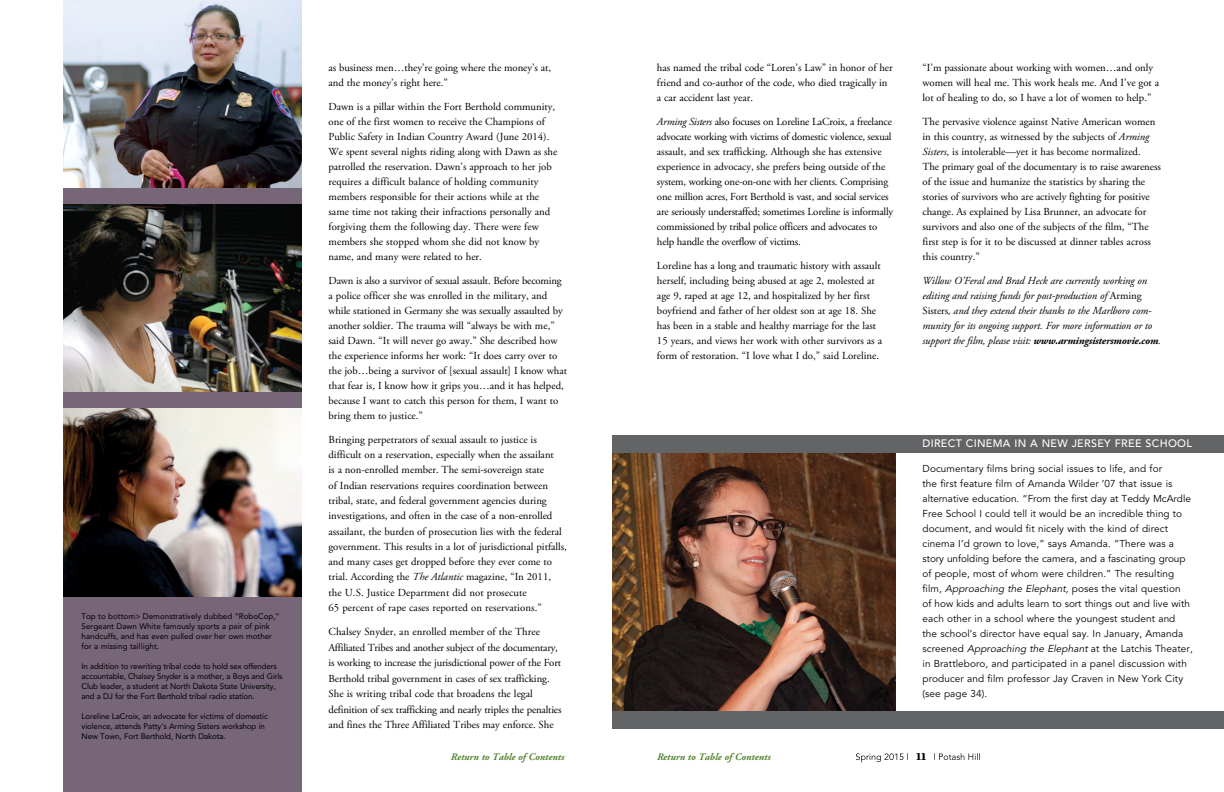
<style>
.page{position:relative;width:1224px;height:792px;background:#fff}
.page>*{position:absolute;margin:0;border:0;box-sizing:border-box;transform-origin:0 0}
.t1{font:700 11px "Chronicle Text G1";color:#000}
.t2{font:10.8px/15px "Adobe Garamond Pro";color:#000}
.t3{font:italic 10.8px/15px "Adobe Garamond Pro";letter-spacing:-.005em;color:#000}
.t4{font:500 10.8px "Avenir";letter-spacing:.03em;color:#fff}
.t5{font:10px/15px "Avenir";letter-spacing:.01em;color:#000}
.t6{font:italic 700 10px "Adobe Garamond Pro";color:#558530}
.t7{font:8px/10px "Avenir";letter-spacing:-.015em;color:#000}
.s1{font-style:italic}
.s2{font-style:normal}
.s3{font-weight:700}
</style>
<div class="page">
<svg style="left:856px;top:753px;width:124px;height:10px"></svg>
<div style="left:63px;top:0;width:239px;height:792px;background:#776578"></div>
<img style="left:612px;top:453px;width:284px;height:258px">
<div style="left:612px;top:435px;width:612px;height:18px;background:#636466"></div>
<div style="left:612px;top:711px;width:612px;height:18px;background:#636466"></div>
<img style="left:63px;top:0;width:239px;height:187px">
<img style="left:63px;top:204px;width:239px;height:188px">
<img style="left:63px;top:409px;width:239px;height:187px">
<p class="t7" style="left:82px;top:611px;width:200px">Top to bottom&gt; Demonstratively dubbed “RoboCop,” Sergeant Dawn White famously sports a pair of pink handcuffs, and has even pulled over her own mother for a missing taillight.</p>
<p class="t7" style="left:82px;top:661px;width:203px">In addition to rewriting tribal code to hold sex offenders accountable, Chalsey Snyder is a mother, a Boys and Girls Club leader, a student at North Dakota State University, and a DJ for the Fort Berthold tribal radio station.</p>
<p class="t7" style="left:82px;top:711px;width:188px">Loreline LaCroix, an advocate for victims of domestic violence, attends Patty’s Arming Sisters workshop in<br>New Town, Fort Berthold, North Dakota.</p>
<p class="t2" style="left:328px;top:60px;width:224px">as business men…they’re going where the money’s at, and the money’s right here.”</p>
<p class="t2" style="left:328px;top:99px;width:230px">Dawn is a pillar within the Fort Berthold community, one of the first women to receive the Champions of Public Safety in Indian Country Award (June 2014).<br>We spent several nights riding along with Dawn as she patrolled the reservation. Dawn’s approach to her job requires a difficult balance of holding community members responsible for their actions while at the same time not taking their infractions personally and forgiving them the following day. There were few members she stopped whom she did not know by name, and many were related to her.</p>
<p class="t2" style="left:328px;top:273px;width:240px">Dawn is also a survivor of sexual assault. Before becoming a police officer she was enrolled in the military, and while stationed in Germany she was sexually assaulted by another soldier. The trauma will “always be with me,” said Dawn. “It will never go away.” She described how the experience informs her work: “It does carry over to the job…being a survivor of [sexual assault] I know what that fear is, I know how it grips you…and it has helped, because I want to catch this person for them, I want to bring them to justice.”</p>
<p class="t2" style="left:328px;top:432px;width:240px;line-height:15.3px">Bringing perpetrators of sexual assault to justice is difficult on a reservation, especially when the assailant<br>is a non-enrolled member. The semi-sovereign state<br>of Indian reservations requires coordination between tribal, state, and federal government agencies during investigations, and often in the case of a non-enrolled assailant, the burden of prosecution lies with the federal government. This results in a lot of jurisdictional pitfalls, and many cases get dropped before they ever come to trial. According the <span class="s1">The Atlantic</span> magazine, “In 2011, the U.S. Justice Department did not prosecute<br>65 percent of rape cases reported on reservations.”</p>
<p class="t2" style="left:328px;top:624px;width:235px;line-height:15.5px">Chalsey Snyder, an enrolled member of the Three Affiliated Tribes and another subject of the documentary, is working to increase the jurisdictional power of the Fort Berthold tribal government in cases of sex trafficking.<br>She is writing tribal code that broadens the legal definition of sex trafficking and nearly triples the penalties and fines the Three Affiliated Tribes may enforce. She</p>
<p class="t2" style="left:657px;top:60px;width:237px">has named the tribal code “Loren’s Law” in honor of her friend and co-author of the code, who died tragically in a car accident last year.</p>
<p class="t2" style="left:657px;top:114px;width:238px"><span class="s1">Arming Sisters</span> also focuses on Loreline LaCroix, a freelance advocate working with victims of domestic violence, sexual assault, and sex trafficking. Although she has extensive experience in advocacy, she prefers being outside of the system, working one-on-one with her clients. Comprising one million acres, Fort Berthold is vast, and social services are seriously understaffed; sometimes Loreline is informally commissioned by tribal police officers and advocates to help handle the overflow of victims.</p>
<p class="t2" style="left:657px;top:258px;width:227px">Loreline has a long and traumatic history with assault herself, including being abused at age 2, molested at age 9, raped at age 12, and hospitalized by her first boyfriend and father of her oldest son at age 18. She has been in a stable and healthy marriage for the last 15 years, and views her work with other survivors as a form of restoration. “I love what I do,” said Loreline.</p>
<p class="t2" style="left:923px;top:60px;width:238px">“I’m passionate about working with women…and only women will heal me. This work heals me. And I’ve got a lot of healing to do, so I have a lot of women to help.”</p>
<p class="t2" style="left:923px;top:114px;width:240px">The pervasive violence against Native American women in this country, as witnessed by the subjects of <span class="s1">Arming Sisters</span>, is intolerable—yet it has become normalized.<br>The primary goal of the documentary is to raise awareness of the issue and humanize the statistics by sharing the stories of survivors who are actively fighting for positive change. As explained by Lisa Brunner, an advocate for survivors and also one of the subjects of the film, “The first step is for it to be discussed at dinner tables across this country.”</p>
<p class="t3" style="left:923px;top:273px;width:240px">Willow O’Feral and Brad Heck are currently working on editing and raising funds for post-production of <span class="s2">Arming Sisters</span>, and they extend their thanks to the Marlboro com&shy;munity for its ongoing support. For more information or to support the film, please visit: <span class="s3">www.armingsistersmovie.com</span>.</p>
<p class="t4" style="left:922px;top:437px;width:271px">DIRECT CINEMA IN A NEW JERSEY FREE SCHOOL</p>
<p class="t5" style="left:922px;top:461px;width:272px">Documentary films bring social issues to life, and for<br>the first feature film of Amanda Wilder ’07 that issue is alternative education. “From the first day at Teddy McArdle Free School I could tell it would be an incredible thing to document, and would fit nicely with the kind of direct cinema I’d grown to love,” says Amanda. “There was a story unfolding before the camera, and a fascinating group of people, most of whom were children.” The resulting film, <span class="s1">Approaching theElephant,</span> poses the vital question<br>of how kids and adults learn to sort things out and live with each other in a school where the youngest student and<br>the school’s director have equal say. In January, Amanda screened <span class="s1">Approaching the Elephant</span> at the Latchis Theater, in Brattleboro, and participated in a panel discussion with producer and film professor Jay Craven in New York City (see page 34).</p>
<p class="t6" style="left:451px;top:751px;width:115px">Return to Table of Contents</p>
<p class="t6" style="left:657px;top:751px;width:115px">Return to Table of Contents</p>
<p class="t1" style="left:916px;top:747px;width:12px">11</p>
</div>
